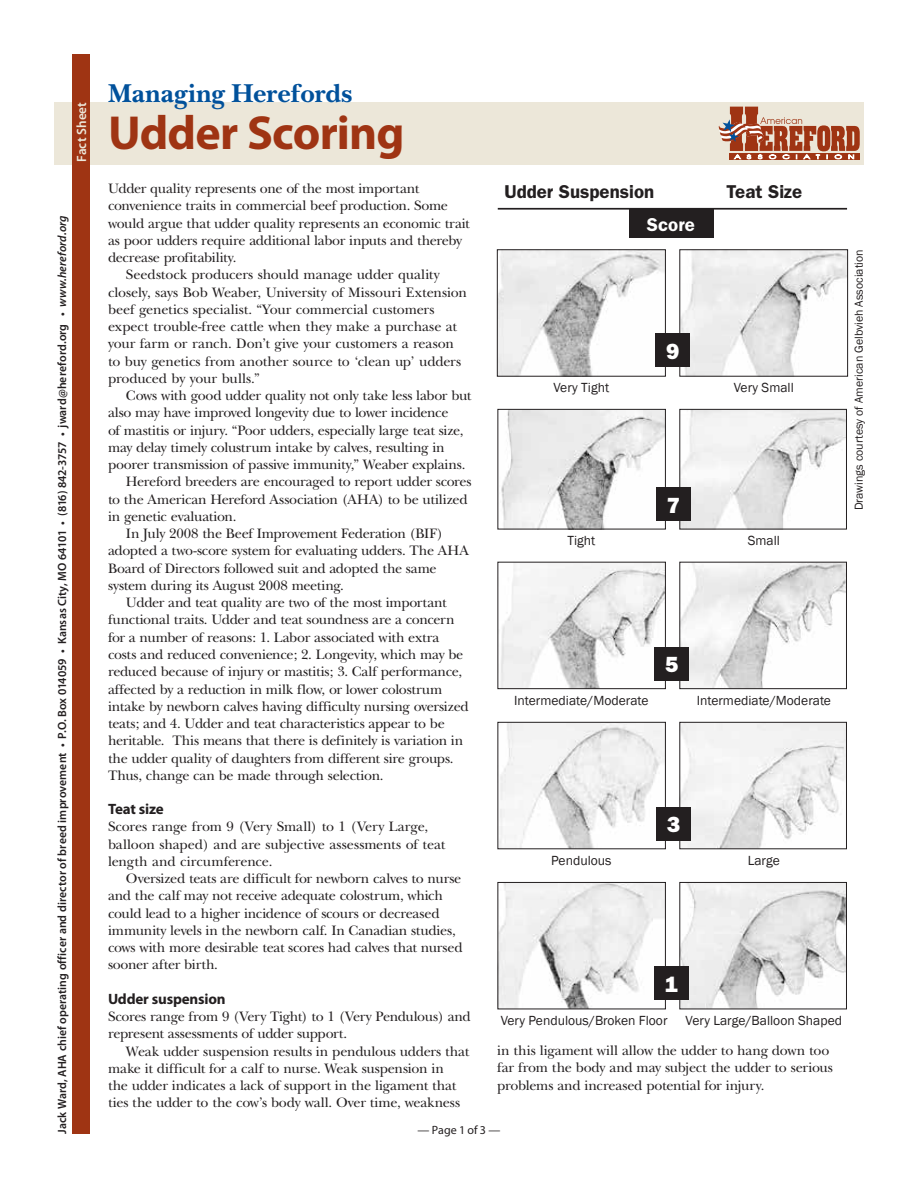
<style>
.page{position:relative;width:918px;height:1188px;background:#fff}
.page>*{position:absolute;margin:0;border:0;box-sizing:border-box;transform-origin:0 0}
.t1{font:700 48px "Myriad Pro";letter-spacing:-.02em;color:#9f3413}
.t2{font:700 27px "New Baskerville";color:#01519b}
.t3{font:800 22.05px "Franklin Gothic";color:#fff}
.t4{font:600 18.75px "Franklin Gothic";color:#231f20}
.t5{font:600 18.75px "Franklin Gothic";color:#fff}
.t6{font:700 15px "Myriad Pro";letter-spacing:-.015em;color:#231f20}
.t7{font:14.25px/17.2px "New Baskerville";letter-spacing:-.015em;color:#231f20}
.t8{font:13.65px "Franklin Gothic";color:#231f20}
.t9{font:600 13.5px "Myriad Pro";color:#ece7d9}
.t10{font:600 12px "Myriad Pro";letter-spacing:.005em;color:#231f20}
.t11{font:12px "Myriad Pro";color:#231f20}
.t12{font:11.85px "Franklin Gothic";color:#231f20}
.s1{font-style:italic}
</style>
<div class="page">
<div style="left:54px;top:102px;width:810px;height:63px;background:#ece7d9"></div>
<div style="left:72px;top:54px;width:18px;height:1080px;background:#9f3413"></div>
<svg style="left:730px;top:159px;width:130px;height:1px"></svg>
<svg style="left:719px;top:107px;width:141px;height:52px"></svg>
<hr style="left:498px;top:208px;width:349px;height:2px;background:#231f20">
<img style="left:681px;top:564px;width:164px;height:123px">
<div style="left:679px;top:562px;width:168px;height:127px;border:1px solid #231f20"></div>
<img style="left:500px;top:564px;width:164px;height:123px">
<div style="left:497px;top:562px;width:169px;height:127px;border:1px solid #231f20"></div>
<div style="left:654px;top:647px;width:35px;height:34px;background:#231f20"></div>
<img style="left:681px;top:411px;width:164px;height:116px">
<div style="left:679px;top:409px;width:168px;height:120px;border:1px solid #231f20"></div>
<img style="left:501px;top:411px;width:163px;height:116px">
<div style="left:497px;top:409px;width:169px;height:120px;border:1px solid #231f20"></div>
<div style="left:656px;top:487px;width:35px;height:34px;background:#231f20"></div>
<img style="left:681px;top:251px;width:165px;height:124px">
<div style="left:679px;top:249px;width:169px;height:128px;border:1px solid #231f20"></div>
<img style="left:499px;top:251px;width:165px;height:124px">
<div style="left:497px;top:249px;width:169px;height:128px;border:1px solid #231f20"></div>
<div style="left:655px;top:333px;width:35px;height:34px;background:#231f20"></div>
<div style="left:629px;top:210px;width:84px;height:28px;background:#231f20"></div>
<img style="left:681px;top:724px;width:164px;height:123px">
<div style="left:679px;top:722px;width:168px;height:127px;border:1px solid #231f20"></div>
<img style="left:499px;top:724px;width:165px;height:123px">
<div style="left:497px;top:722px;width:169px;height:127px;border:1px solid #231f20"></div>
<div style="left:656px;top:807px;width:35px;height:34px;background:#231f20"></div>
<img style="left:681px;top:884px;width:164px;height:123px">
<div style="left:679px;top:882px;width:168px;height:127px;border:1px solid #231f20"></div>
<img style="left:499px;top:884px;width:165px;height:123px">
<div style="left:497px;top:882px;width:169px;height:127px;border:1px solid #231f20"></div>
<div style="left:654px;top:966px;width:35px;height:34px;background:#231f20"></div>
<p class="t9" style="left:74px;top:162px;width:61px;rotate:-90deg">Fact Sheet</p>
<p class="t10" style="left:55px;top:1134px;width:920px;rotate:-90deg">Jack Ward, AHA chief operating officer and director of breed improvement • P.O. Box 014059 • Kansas City, MO 64101 • (816) 842-3757 • jward@hereford.org • <span class="s1">www.hereford.org</span></p>
<h2 class="t2" style="left:108px;top:77px;width:246px">Managing Herefords</h2>
<h1 class="t1" style="left:108px;top:106px;width:298px">Udder Scoring</h1>
<p class="t7" style="left:108px;top:180px;width:313px">Udder quality represents one of the most important</p>
<p class="t7" style="left:108px;top:197px;width:341px">convenience traits in commercial beef production. Some</p>
<p class="t7" style="left:108px;top:214px;width:363px">would argue that udder quality represents an economic trait</p>
<p class="t7" style="left:108px;top:232px;width:356px">as poor udders require additional labor inputs and thereby</p>
<p class="t7" style="left:108px;top:249px;width:130px">decrease profitability.</p>
<p class="t7" style="left:126px;top:266px;width:315px">Seedstock producers should manage udder quality</p>
<p class="t7" style="left:108px;top:283px;width:361px">closely, says Bob Weaber, University of Missouri Extension</p>
<p class="t7" style="left:108px;top:301px;width:328px">beef genetics specialist. “Your commercial customers</p>
<p class="t7" style="left:108px;top:318px;width:351px">expect trouble-free cattle when they make a purchase at</p>
<p class="t7" style="left:108px;top:335px;width:348px">your farm or ranch. Don’t give your customers a reason</p>
<p class="t7" style="left:108px;top:352px;width:355px">to buy genetics from another source to ‘clean up’ udders</p>
<p class="t7" style="left:108px;top:370px;width:153px">produced by your bulls.”</p>
<p class="t7" style="left:126px;top:387px;width:347px">Cows with good udder quality not only take less labor but</p>
<p class="t7" style="left:108px;top:404px;width:342px">also may have improved longevity due to lower incidence</p>
<p class="t7" style="left:108px;top:422px;width:357px">of mastitis or injury. “Poor udders, especially large teat size,</p>
<p class="t7" style="left:108px;top:439px;width:338px">may delay timely colustrum intake by calves, resulting in</p>
<p class="t7" style="left:108px;top:456px;width:359px">poorer transmission of passive immunity,” Weaber explains.</p>
<p class="t7" style="left:126px;top:473px;width:347px">Hereford breeders are encouraged to report udder scores</p>
<p class="t7" style="left:108px;top:491px;width:361px">to the American Hereford Association (AHA) to be utilized</p>
<p class="t7" style="left:108px;top:508px;width:130px">in genetic evaluation.</p>
<p class="t7" style="left:126px;top:525px;width:319px">In July 2008 the Beef Improvement Federation (BIF)</p>
<p class="t7" style="left:108px;top:542px;width:363px">adopted a two-score system for evaluating udders. The AHA</p>
<p class="t7" style="left:108px;top:560px;width:330px">Board of Directors followed suit and adopted the same</p>
<p class="t7" style="left:108px;top:577px;width:237px">system during its August 2008 meeting.</p>
<p class="t7" style="left:126px;top:594px;width:322px">Udder and teat quality are two of the most important</p>
<p class="t7" style="left:108px;top:611px;width:348px">functional traits. Udder and teat soundness are a concern</p>
<p class="t7" style="left:108px;top:629px;width:333px">for a number of reasons: 1. Labor associated with extra</p>
<p class="t7" style="left:108px;top:646px;width:357px">costs and reduced convenience; 2. Longevity, which may be</p>
<p class="t7" style="left:108px;top:663px;width:356px">reduced because of injury or mastitis; 3. Calf performance,</p>
<p class="t7" style="left:108px;top:680px;width:336px">affected by a reduction in milk flow, or lower colostrum</p>
<p class="t7" style="left:108px;top:698px;width:362px">intake by newborn calves having difficulty nursing oversized</p>
<p class="t7" style="left:108px;top:715px;width:338px">teats; and 4. Udder and teat characteristics appear to be</p>
<p class="t7" style="left:108px;top:732px;width:357px">heritable. This means that there is definitely is variation in</p>
<p class="t7" style="left:108px;top:749px;width:347px">the udder quality of daughters from different sire groups.</p>
<p class="t7" style="left:108px;top:767px;width:277px">Thus, change can be made through selection.</p>
<p class="t6" style="left:108px;top:801px;width:57px">Teat size</p>
<p class="t7" style="left:108px;top:818px;width:339px">Scores range from 9 (Very Small) to 1 (Very Large, balloon shaped) and are subjective assessments of teat length and circumference.</p>
<p class="t7" style="left:108px;top:870px;width:356px;text-indent:18px">Oversized teats are difficult for newborn calves to nurse and the calf may not receive adequate colostrum, which could lead to a higher incidence of scours or decreased immunity levels in the newborn calf. In Canadian studies, cows with more desirable teat scores had calves that nursed sooner after birth.</p>
<p class="t6" style="left:108px;top:990px;width:119px">Udder suspension</p>
<p class="t7" style="left:108px;top:1008px;width:364px">Scores range from 9 (Very Tight) to 1 (Very Pendulous) and represent assessments of udder support.</p>
<p class="t7" style="left:108px;top:1042px;width:363px;text-indent:18px">Weak udder suspension results in pendulous udders that make it difficult for a calf to nurse. Weak suspension in<br>the udder indicates a lack of support in the ligament that ties the udder to the cow’s body wall. Over time, weakness</p>
<p class="t7" style="left:497px;top:1042px;width:337px">in this ligament will allow the udder to hang down too far from the body and may subject the udder to serious problems and increased potential for injury.</p>
<h3 class="t4" style="left:504px;top:181px;width:151px">Udder Suspension</h3>
<h3 class="t4" style="left:727px;top:181px;width:77px">Teat Size</h3>
<h3 class="t5" style="left:647px;top:214px;width:50px">Score</h3>
<h3 class="t3" style="left:666px;top:339px;width:15px">9</h3>
<p class="t8" style="left:554px;top:379px;width:57px">Very Tight</p>
<p class="t8" style="left:734px;top:379px;width:61px">Very Small</p>
<h3 class="t3" style="left:667px;top:492px;width:15px">7</h3>
<p class="t8" style="left:567px;top:532px;width:29px">Tight</p>
<p class="t8" style="left:748px;top:532px;width:34px">Small</p>
<h3 class="t3" style="left:665px;top:652px;width:15px">5</h3>
<p class="t8" style="left:514px;top:692px;width:136px">Intermediate/Moderate</p>
<p class="t8" style="left:697px;top:692px;width:136px">Intermediate/Moderate</p>
<h3 class="t3" style="left:667px;top:812px;width:15px">3</h3>
<p class="t8" style="left:551px;top:852px;width:62px">Pendulous</p>
<p class="t8" style="left:748px;top:852px;width:34px">Large</p>
<h3 class="t3" style="left:665px;top:971px;width:15px">1</h3>
<p class="t8" style="left:501px;top:1012px;width:168px">Very Pendulous/Broken Floor</p>
<p class="t8" style="left:686px;top:1012px;width:158px">Very Large/Balloon Shaped</p>
<p class="t11" style="left:418px;top:1123px;width:84px">— Page 1 of 3 —</p>
<p class="t12" style="left:851px;top:510px;width:262px;rotate:-90deg">Drawings courtesy of American Gelbvieh Association</p>
</div>
